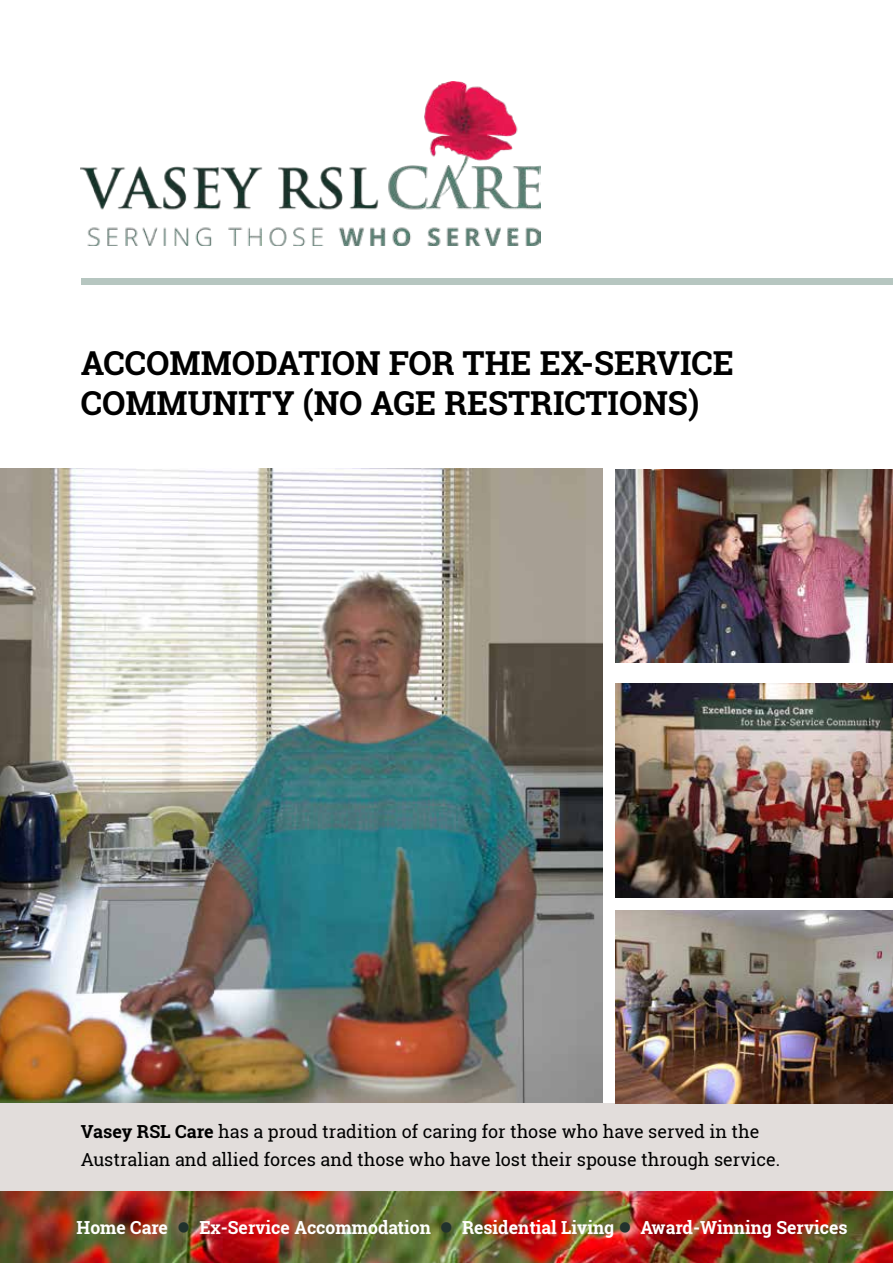
<style>
.page{position:relative;width:893px;height:1263px;background:#fff}
.page>*{position:absolute;margin:0;border:0;box-sizing:border-box;transform-origin:0 0}
.t1{font:700 33px/39.6px "Roboto Slab";color:#000}
.t2{font:18px/28.5px "Roboto Slab";color:#000}
.t3{font:700 18px "Roboto Slab";color:#fff}
.s1{font-weight:700}
.s2{color:#21322d}
</style>
<div class="page">
<img style="left:0;top:469px;width:603px;height:634px">
<img style="left:0;top:1191px;width:893px;height:72px">
<img style="left:81px;top:81px;width:460px;height:165px">
<div style="left:81px;top:278px;width:812px;height:6px;background:#b6c6c0"></div>
<div style="left:0;top:1103px;width:893px;height:88px;background:#e2dddb"></div>
<img style="left:615px;top:470px;width:278px;height:192px">
<img style="left:615px;top:683px;width:278px;height:214px">
<img style="left:615px;top:911px;width:278px;height:192px">
<h1 class="t1" style="left:81px;top:343px;width:655px">ACCOMMODATION FOR THE EX-SERVICE<br>COMMUNITY (NO AGE RESTRICTIONS)</h1>
<p class="t2" style="left:81px;top:1117px;width:701px"><span class="s1">Vasey RSL Care</span> has a proud tradition of caring for those who have served in the<br>Australian and allied forces and those who have lost their spouse through service.</p>
<p class="t3" style="left:77px;top:1215px;width:772px">Home Care <span class="s2">●</span> Ex-Service Accommodation <span class="s2">●</span> Residential Living <span class="s2">●</span> Award-Winning Services</p>
</div>
